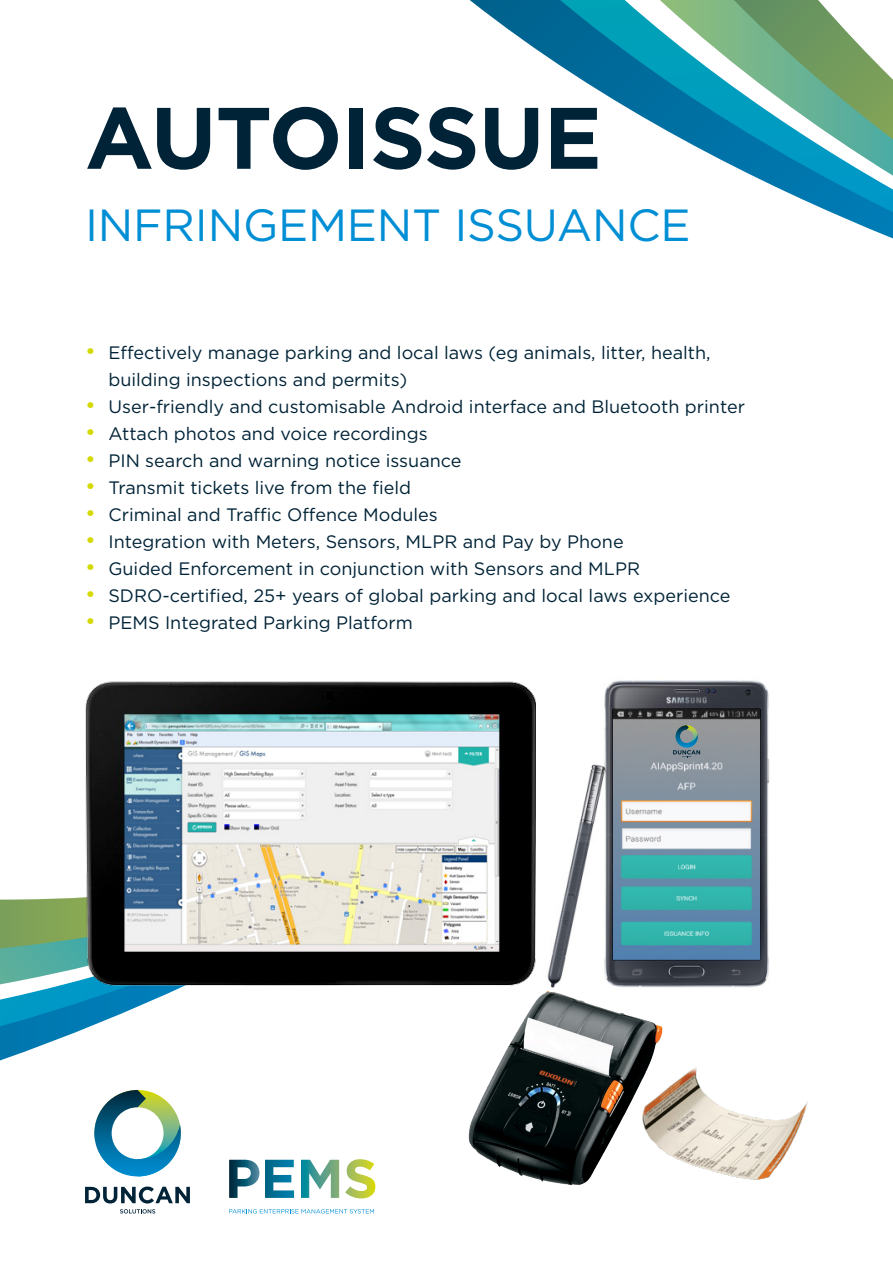
<style>
.page{position:relative;width:893px;height:1263px;background:#fff}
.page>*{position:absolute;margin:0;border:0;box-sizing:border-box;transform-origin:0 0}
.t1{font:700 87px "Gotham";letter-spacing:-.01em;color:#002337}
.t2{font:45px "Gotham";letter-spacing:-.005em;color:#008ed5}
.t3{font:18px/27px "Gotham";color:#002337}
.s1{font-size:22.5px;color:#d5d900}
</style>
<div class="page">
<svg style="left:0;top:984px;width:474px;height:230px"></svg>
<svg style="left:0;top:897px;width:85px;height:87px"></svg>
<img style="left:85px;top:681px;width:451px;height:304px">
<img style="left:663px;top:1067px;width:145px;height:113px">
<img style="left:467px;top:988px;width:196px;height:196px">
<svg style="left:470px;top:0;width:423px;height:239px"></svg>
<svg style="left:660px;top:0;width:233px;height:176px"></svg>
<img style="left:547px;top:680px;width:223px;height:308px">
<svg style="left:673px;top:725px;width:27px;height:32px"></svg>
<h1 class="t1" style="left:85px;top:88px;width:518px">AUTOISSUE</h1>
<h2 class="t2" style="left:85px;top:200px;width:607px">INFRINGEMENT ISSUANCE</h2>
<p class="t3" style="left:108px;top:339px;width:604px;text-indent:-23px"><span class="s1">•</span> Effectively manage parking and local laws (eg animals, litter, health, building inspections and permits)</p>
<p class="t3" style="left:85px;top:393px;width:661px"><span class="s1">•</span> User-friendly and customisable Android interface and Bluetooth printer</p>
<p class="t3" style="left:85px;top:420px;width:344px"><span class="s1">•</span> Attach photos and voice recordings</p>
<p class="t3" style="left:85px;top:447px;width:378px"><span class="s1">•</span> PIN search and warning notice issuance</p>
<p class="t3" style="left:85px;top:474px;width:327px"><span class="s1">•</span> Transmit tickets live from the field</p>
<p class="t3" style="left:85px;top:501px;width:354px"><span class="s1">•</span> Criminal and Traffic Offence Modules</p>
<p class="t3" style="left:85px;top:528px;width:540px"><span class="s1">•</span> Integration with Meters, Sensors, MLPR and Pay by Phone</p>
<p class="t3" style="left:85px;top:555px;width:557px"><span class="s1">•</span> Guided Enforcement in conjunction with Sensors and MLPR</p>
<p class="t3" style="left:85px;top:582px;width:647px"><span class="s1">•</span> SDRO-certified, 25+ years of global parking and local laws experience</p>
<p class="t3" style="left:85px;top:609px;width:329px"><span class="s1">•</span> PEMS Integrated Parking Platform</p>
</div>
